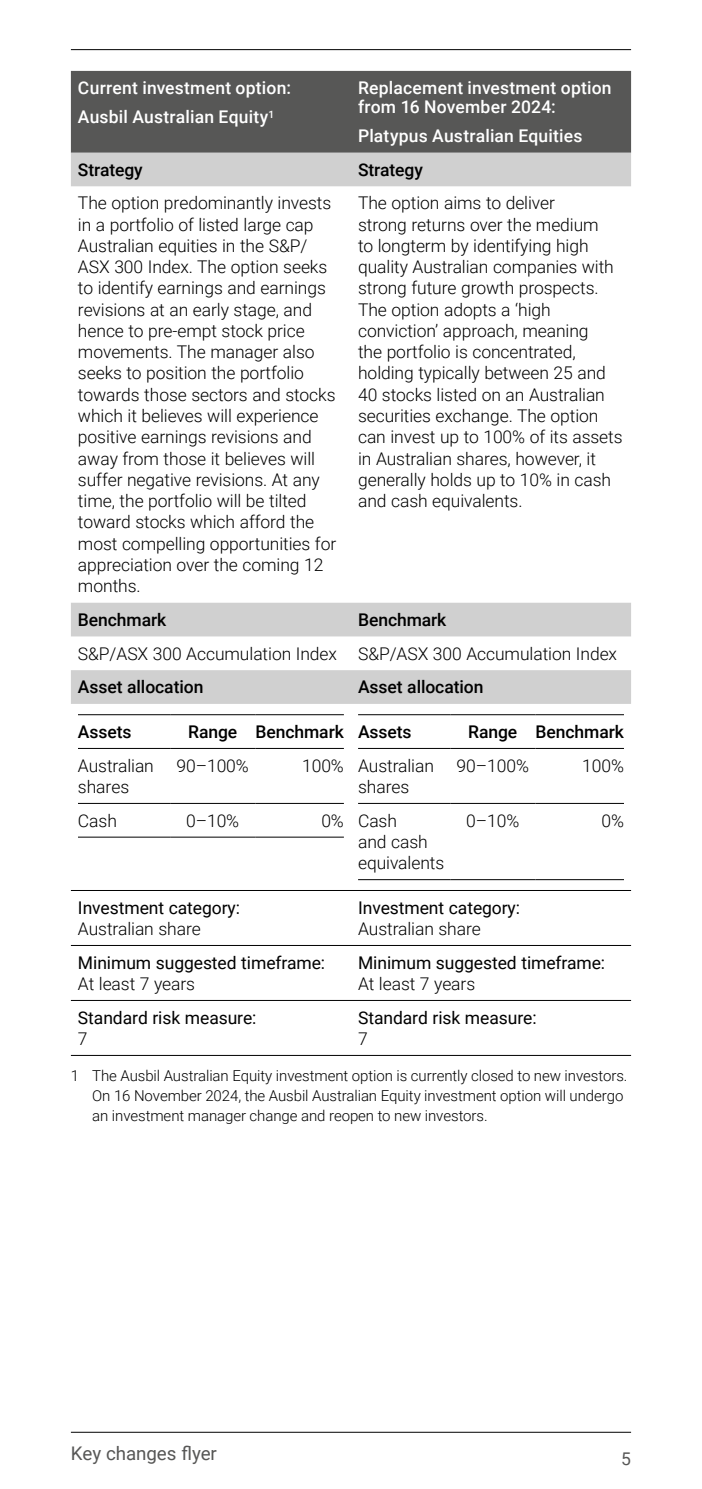
<style>
.page{position:relative;width:702px;height:1489px;background:#fff}
.page>*{position:absolute;margin:0;border:0;box-sizing:border-box;transform-origin:0 0}
.t1{font:18.75px "Roboto";letter-spacing:-.005em;color:#575756}
.KCF_09_Table_Body{font:300 17.5px/21.2px "Roboto";letter-spacing:-.005em;color:#000}
.KCF_09_Table_Body-2{font:17.5px/21.2px "Roboto";letter-spacing:-.005em;color:#000}
.KCF_09_Table_Col_Head{font:500 17.5px/18.8px "Roboto";letter-spacing:.01em;color:#fff}
.KCF_09_Table_Body_Medium{font:500 17.5px "Roboto";letter-spacing:-.005em;color:#000}
.KCF_09_Table_Body-3{font:500 17.5px "Roboto";letter-spacing:-.005em;color:#000}
.t2{font:17.5px "Roboto";color:#575756}
.PDSX_11_Footnotes_Left_Align{font:300 15px/20px "Roboto";letter-spacing:-.005em;color:#000}
.s1{font-weight:300}
</style>
<div class="page">
<hr style="left:71px;top:1431px;width:560px;height:1px;background:#000">
<hr style="left:71px;top:49px;width:560px;height:1px;background:#000">
<div style="left:71px;top:71px;width:560px;height:82px;background:#575756"></div>
<svg style="left:71px;top:153px;width:560px;height:551px"></svg>
<hr style="left:71px;top:890px;width:280px;height:1px;background:#000">
<hr style="left:351px;top:890px;width:280px;height:1px;background:#000">
<hr style="left:71px;top:945px;width:280px;height:1px;background:#000">
<hr style="left:351px;top:945px;width:280px;height:1px;background:#000">
<hr style="left:71px;top:999px;width:280px;height:1px;background:#000">
<hr style="left:351px;top:999px;width:280px;height:1px;background:#000">
<hr style="left:71px;top:1054px;width:280px;height:1px;background:#000">
<hr style="left:351px;top:1054px;width:280px;height:1px;background:#000">
<hr style="left:78px;top:714px;width:92px;height:1px;background:#000">
<hr style="left:170px;top:714px;width:85px;height:1px;background:#000">
<hr style="left:255px;top:714px;width:89px;height:1px;background:#000">
<hr style="left:78px;top:748px;width:92px;height:1px;background:#000">
<hr style="left:170px;top:748px;width:85px;height:1px;background:#000">
<hr style="left:255px;top:748px;width:89px;height:1px;background:#000">
<hr style="left:78px;top:803px;width:92px;height:1px;background:#000">
<hr style="left:170px;top:803px;width:85px;height:1px;background:#000">
<hr style="left:255px;top:803px;width:89px;height:1px;background:#000">
<hr style="left:78px;top:836px;width:92px;height:1px;background:#000">
<hr style="left:170px;top:836px;width:85px;height:1px;background:#000">
<hr style="left:255px;top:836px;width:89px;height:1px;background:#000">
<hr style="left:358px;top:714px;width:92px;height:1px;background:#000">
<hr style="left:450px;top:714px;width:85px;height:1px;background:#000">
<hr style="left:535px;top:714px;width:89px;height:1px;background:#000">
<hr style="left:358px;top:748px;width:92px;height:1px;background:#000">
<hr style="left:450px;top:748px;width:85px;height:1px;background:#000">
<hr style="left:535px;top:748px;width:89px;height:1px;background:#000">
<hr style="left:358px;top:803px;width:92px;height:1px;background:#000">
<hr style="left:450px;top:803px;width:85px;height:1px;background:#000">
<hr style="left:535px;top:803px;width:89px;height:1px;background:#000">
<hr style="left:358px;top:879px;width:92px;height:1px;background:#000">
<hr style="left:450px;top:879px;width:85px;height:1px;background:#000">
<hr style="left:535px;top:879px;width:89px;height:1px;background:#000">
<p class="KCF_09_Table_Col_Head" style="left:78px;top:78px;width:214px">Current investment option:</p>
<p class="KCF_09_Table_Col_Head" style="left:78px;top:107px;width:198px">Ausbil Australian Equity<sup>1</sup></p>
<p class="KCF_09_Table_Col_Head" style="left:358px;top:78px;width:255px">Replacement investment option from 16 November 2024:</p>
<p class="KCF_09_Table_Col_Head" style="left:358px;top:126px;width:226px">Platypus Australian Equities</p>
<p class="KCF_09_Table_Body_Medium" style="left:78px;top:157px;width:66px">Strategy</p>
<p class="KCF_09_Table_Body_Medium" style="left:358px;top:157px;width:66px">Strategy</p>
<p class="KCF_09_Table_Body" style="left:78px;top:192px;width:260px">The option predominantly invests in a portfolio of listed large cap<br>Australian equities in the S&amp;P/<br>ASX 300 Index. The option seeks to identify earnings and earnings revisions at an early stage, and hence to pre-empt stock price movements. The manager also seeks to position the portfolio towards those sectors and stocks which it believes will experience positive earnings revisions and away from those it believes will suffer negative revisions. At any time, the portfolio will be tilted toward stocks which afford the most compelling opportunities for appreciation over the coming 12 months.</p>
<p class="KCF_09_Table_Body" style="left:358px;top:192px;width:266px">The option aims to deliver<br>strong returns over the medium<br>to longterm by identifying high quality Australian companies with strong future growth prospects.<br>The option adopts a ‘high conviction’ approach, meaning<br>the portfolio is concentrated, holding typically between 25 and<br>40 stocks listed on an Australian securities exchange. The option can invest up to 100% of its assets in Australian shares, however, it generally holds up to 10% in cash and cash equivalents.</p>
<p class="KCF_09_Table_Body_Medium" style="left:78px;top:607px;width:90px">Benchmark</p>
<p class="KCF_09_Table_Body_Medium" style="left:358px;top:607px;width:90px">Benchmark</p>
<p class="KCF_09_Table_Body" style="left:78px;top:642px;width:260px">S&amp;P/ASX 300 Accumulation Index</p>
<p class="KCF_09_Table_Body" style="left:358px;top:642px;width:260px">S&amp;P/ASX 300 Accumulation Index</p>
<p class="KCF_09_Table_Body_Medium" style="left:78px;top:674px;width:127px">Asset allocation</p>
<p class="KCF_09_Table_Body_Medium" style="left:358px;top:674px;width:127px">Asset allocation</p>
<p class="KCF_09_Table_Body-3" style="left:78px;top:719px;width:55px">Assets</p>
<p class="KCF_09_Table_Body-3" style="left:188px;top:719px;width:51px">Range</p>
<p class="KCF_09_Table_Body-3" style="left:255px;top:719px;width:90px">Benchmark</p>
<p class="KCF_09_Table_Body" style="left:78px;top:754px;width:77px">Australian shares</p>
<p class="KCF_09_Table_Body" style="left:176px;top:754px;width:74px">90–100%</p>
<p class="KCF_09_Table_Body" style="left:302px;top:754px;width:43px">100%</p>
<p class="KCF_09_Table_Body" style="left:78px;top:809px;width:40px">Cash</p>
<p class="KCF_09_Table_Body" style="left:186px;top:809px;width:55px">0–10%</p>
<p class="KCF_09_Table_Body" style="left:321px;top:809px;width:24px">0%</p>
<p class="KCF_09_Table_Body-3" style="left:358px;top:719px;width:55px">Assets</p>
<p class="KCF_09_Table_Body-3" style="left:468px;top:719px;width:51px">Range</p>
<p class="KCF_09_Table_Body-3" style="left:535px;top:719px;width:90px">Benchmark</p>
<p class="KCF_09_Table_Body" style="left:358px;top:754px;width:77px">Australian shares</p>
<p class="KCF_09_Table_Body" style="left:456px;top:754px;width:74px">90–100%</p>
<p class="KCF_09_Table_Body" style="left:582px;top:754px;width:43px">100%</p>
<p class="KCF_09_Table_Body" style="left:358px;top:809px;width:88px">Cash<br>and cash equivalents</p>
<p class="KCF_09_Table_Body" style="left:466px;top:809px;width:55px">0–10%</p>
<p class="KCF_09_Table_Body" style="left:601px;top:809px;width:24px">0%</p>
<p class="KCF_09_Table_Body-2" style="left:78px;top:896px;width:163px">Investment category:<br><span class="s1">Australian share</span></p>
<p class="KCF_09_Table_Body-2" style="left:358px;top:896px;width:163px">Investment category:<br><span class="s1">Australian share</span></p>
<p class="KCF_09_Table_Body-2" style="left:78px;top:951px;width:248px">Minimum suggested timeframe:<br><span class="s1">At least 7 years</span></p>
<p class="KCF_09_Table_Body-2" style="left:358px;top:951px;width:248px">Minimum suggested timeframe:<br><span class="s1">At least 7 years</span></p>
<p class="KCF_09_Table_Body-2" style="left:78px;top:1005px;width:180px">Standard risk measure:<br><span class="s1">7</span></p>
<p class="KCF_09_Table_Body-2" style="left:358px;top:1005px;width:180px">Standard risk measure:<br><span class="s1">7</span></p>
<p class="PDSX_11_Footnotes_Left_Align" style="left:92px;top:1065px;width:536px;text-indent:-21px">1 The Ausbil Australian Equity investment option is currently closed to new investors.<br>On 16 November 2024, the Ausbil Australian Equity investment option will undergo an investment manager change and reopen to new investors.</p>
<p class="t1" style="left:71px;top:1439px;width:147px">Key changes flyer</p>
<p class="t2" style="left:621px;top:1446px;width:11px">5</p>
</div>
